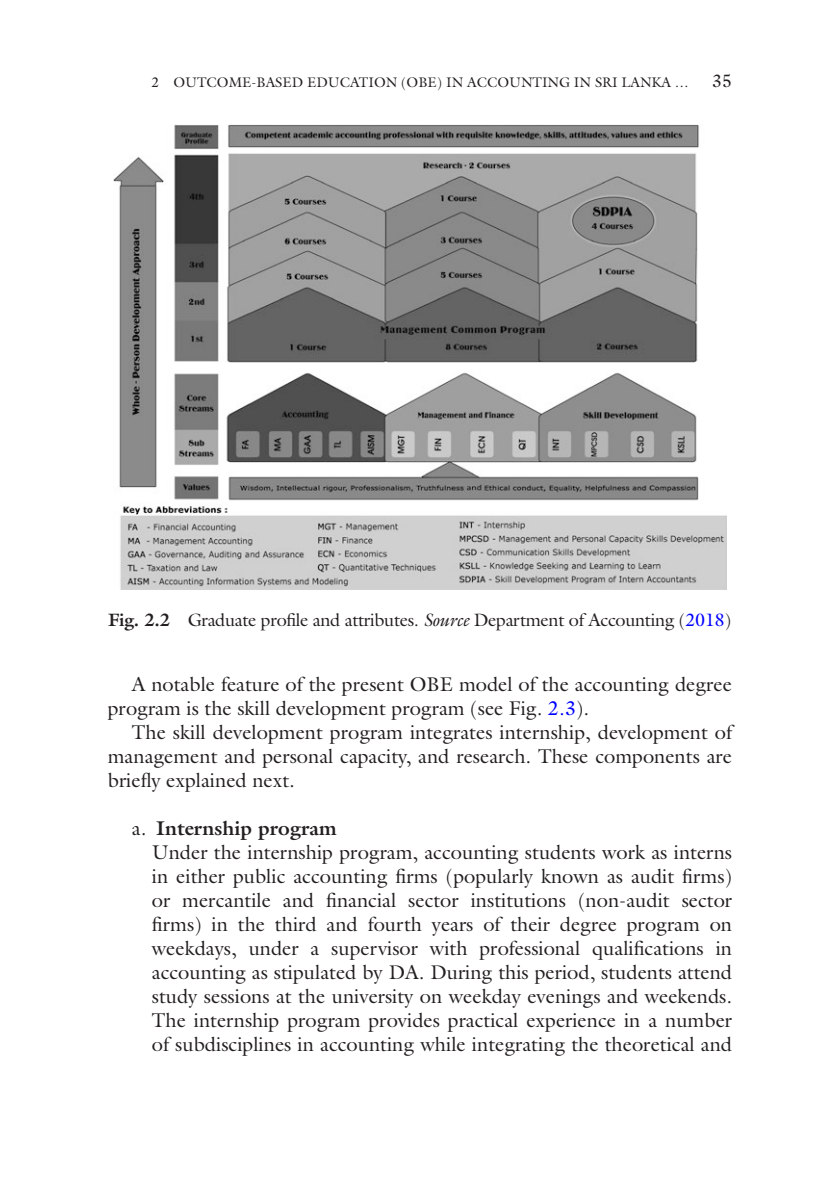
<style>
.page{position:relative;width:840px;height:1191px;background:#fff}
.page>*{position:absolute;margin:0;border:0;box-sizing:border-box;transform-origin:0 0}
.t1{font:20px/24px "Galliard Std";color:#231f20}
.t2{font:18px "Galliard Std";letter-spacing:-.02em;color:#231f20}
.t3{font:14px "Galliard Std";color:#231f20}
.s1{font-weight:700}
.s2{font-style:italic}
.s3{color:#00f}
</style>
<div class="page">
<img style="left:114px;top:125px;width:612px;height:464px">
<p class="t3" style="left:151px;top:73px;width:538px">2 OUTCOME-BASED EDUCATION (OBE) IN ACCOUNTING IN SRI LANKA …</p>
<p class="t2" style="left:711px;top:69px;width:22px">35</p>
<p class="t2" style="left:108px;top:609px;width:624px"><span class="s1">Fig. 2.2</span> Graduate profile and attributes. <span class="s2">Source</span> Department of Accounting (<span class="s3">2018</span>)</p>
<p class="t1" style="left:108px;top:671px;width:625px;text-indent:24px">A notable feature of the present OBE model of the accounting degree program is the skill development program (see Fig. <span class="s3">2.3</span>).</p>
<p class="t1" style="left:108px;top:719px;width:625px;text-align:justify;text-indent:24px">The skill development program integrates internship, development of management and personal capacity, and research. These components are briefly explained next.</p>
<p class="t1" style="left:152px;top:815px;width:581px;text-indent:-20px">a. <span class="s1">Internship program<br></span>Under the internship program, accounting students work as interns in either public accounting firms (popularly known as audit firms) or mercantile and financial sector institutions (non-audit sector firms) in the third and fourth years of their degree program on weekdays, under a supervisor with professional qualifications in accounting as stipulated by DA. During this period, students attend study sessions at the university on weekday evenings and weekends.<br>The internship program provides practical experience in a number of subdisciplines in accounting while integrating the theoretical and</p>
</div>
